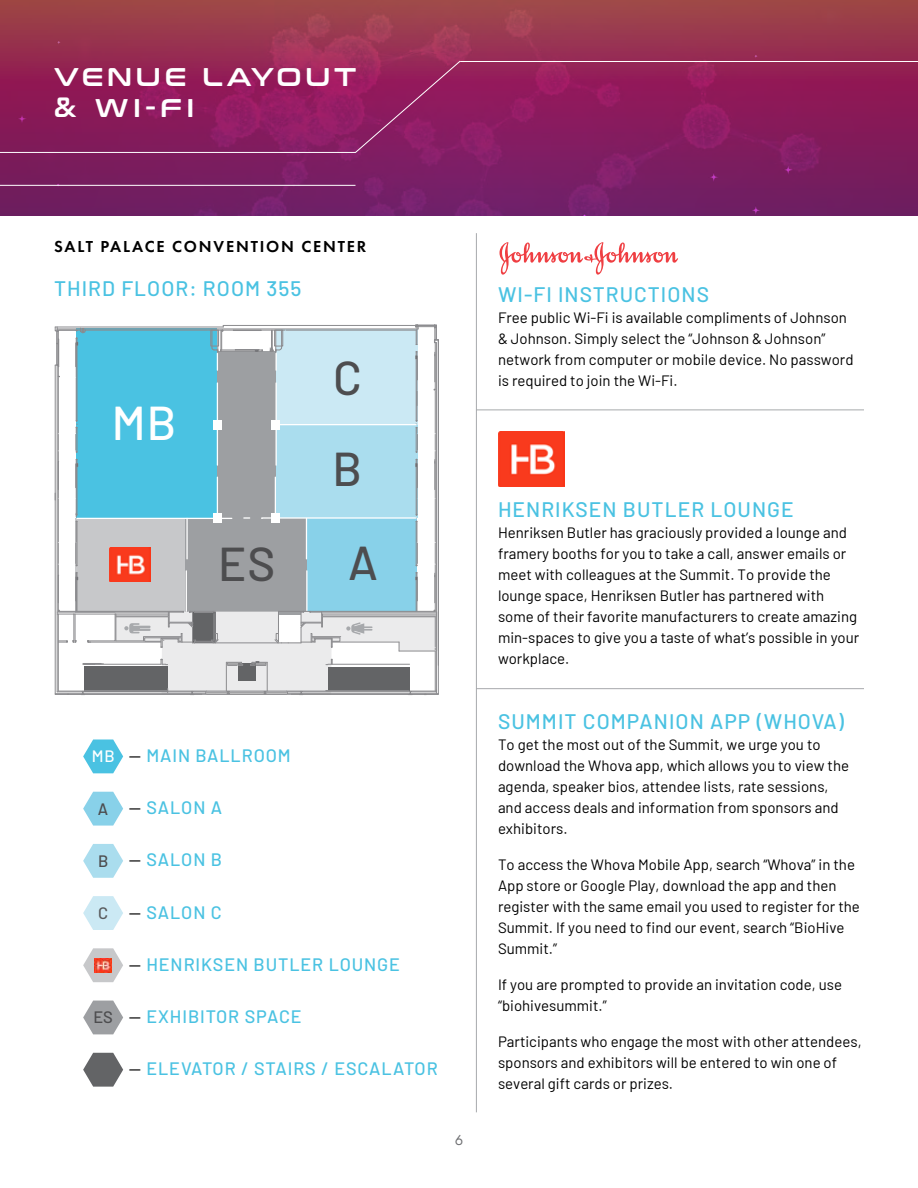
<style>
.page{position:relative;width:918px;height:1188px;background:#fff}
.page>*{position:absolute;margin:0;border:0;box-sizing:border-box;transform-origin:0 0}
.t1{font:500 47.4px "Barlow";color:#4d4d4f}
.t2{font:500 47.4px "Barlow";color:#fff}
.t3{font:25.5px/30.6px "Conthrax Sb";letter-spacing:.15em;color:#fff}
.t4{font:500 21px "Barlow";letter-spacing:.05em;color:#4ac2e2}
.t5{font:500 18px "Barlow";letter-spacing:.05em;color:#4ac2e2}
.t6{font:600 16.5px "Futura PT";letter-spacing:.11em;color:#000}
.t7{font:500 16.5px "Barlow";color:#4d4d4f}
.t8{font:500 16.5px "Barlow";color:#fff}
.t9{font:500 16.5px "Barlow";color:#58595b}
.t10{font:15px/21px "Barlow";color:#000}
.t11{font:15px "Futura PT";color:#6d6e71}
.s1{font-weight:400;color:#000}
</style>
<div class="page">
<img style="left:0;top:0;width:918px;height:216px">
<hr style="left:0;top:185px;width:356px;height:1px;background:#fff">
<svg style="left:0;top:60px;width:461px;height:93px;background:#901e5e"></svg>
<hr style="left:460px;top:61px;width:458px;height:1px;background:#fff">
<svg style="left:55px;top:324px;width:384px;height:371px;background:#a7cbd6"></svg>
<div style="left:271px;top:420px;width:8px;height:10px;background:#fff"></div>
<div style="left:271px;top:513px;width:8px;height:10px;background:#fff"></div>
<div style="left:213px;top:420px;width:8px;height:10px;background:#fff"></div>
<div style="left:213px;top:513px;width:8px;height:10px;background:#fff"></div>
<img style="left:498px;top:432px;width:66px;height:55px">
<svg style="left:500px;top:242px;width:178px;height:33px"></svg>
<hr style="left:476px;top:233px;width:1px;height:879px;background:#a7a9ac">
<hr style="left:476px;top:410px;width:388px;height:1px;background:#a7a9ac">
<hr style="left:476px;top:688px;width:388px;height:1px;background:#a7a9ac">
<img style="left:110px;top:547px;width:41px;height:35px">
<svg style="left:83px;top:740px;width:40px;height:33px"></svg>
<svg style="left:83px;top:792px;width:40px;height:34px"></svg>
<svg style="left:83px;top:844px;width:40px;height:34px"></svg>
<svg style="left:83px;top:896px;width:40px;height:34px"></svg>
<svg style="left:83px;top:1001px;width:40px;height:33px"></svg>
<svg style="left:83px;top:1053px;width:40px;height:34px"></svg>
<svg style="left:83px;top:948px;width:40px;height:34px"></svg>
<img style="left:95px;top:958px;width:17px;height:14px">
<h2 class="t3" style="left:54px;top:60px;width:304px">VENUE LAYOUT &amp; WI-FI</h2>
<p class="t6" style="left:54px;top:236px;width:314px">SALT PALACE CONVENTION CENTER</p>
<h3 class="t4" style="left:54px;top:273px;width:249px">THIRD FLOOR: ROOM 355</h3>
<h3 class="t4" style="left:498px;top:279px;width:213px">WI-FI INSTRUCTIONS</h3>
<p class="t10" style="left:498px;top:306px;width:357px">Free public Wi-Fi is available compliments of Johnson &amp; Johnson. Simply select the “Johnson &amp; Johnson” network from computer or mobile device. No password is required to join the Wi-Fi.</p>
<h1 class="t1" style="left:333px;top:343px;width:30px">C</h1>
<h1 class="t2" style="left:112px;top:389px;width:66px">MB</h1>
<h1 class="t1" style="left:333px;top:435px;width:31px">B</h1>
<h1 class="t1" style="left:218px;top:530px;width:59px">ES</h1>
<h1 class="t1" style="left:348px;top:529px;width:31px">A</h1>
<p class="t8" style="left:92px;top:744px;width:24px">MB</p>
<p class="t7" style="left:98px;top:797px;width:12px">A</p>
<p class="t7" style="left:98px;top:849px;width:12px">B</p>
<p class="t9" style="left:98px;top:901px;width:12px">C</p>
<p class="t7" style="left:93px;top:1006px;width:21px">ES</p>
<p class="t5" style="left:129px;top:742px;width:164px"><span class="s1">—</span> MAIN BALLROOM</p>
<p class="t5" style="left:129px;top:795px;width:95px"><span class="s1">—</span> SALON A</p>
<p class="t5" style="left:129px;top:847px;width:95px"><span class="s1">—</span> SALON B</p>
<p class="t5" style="left:129px;top:899px;width:95px"><span class="s1">—</span> SALON C</p>
<p class="t5" style="left:129px;top:951px;width:273px"><span class="s1">—</span> HENRIKSEN BUTLER LOUNGE</p>
<p class="t5" style="left:129px;top:1003px;width:174px"><span class="s1">—</span> EXHIBITOR SPACE</p>
<p class="t5" style="left:129px;top:1056px;width:311px"><span class="s1">—</span> ELEVATOR / STAIRS / ESCALATOR</p>
<p class="t11" style="left:455px;top:1132px;width:10px">6</p>
<h3 class="t4" style="left:498px;top:494px;width:297px">HENRIKSEN BUTLER LOUNGE</h3>
<p class="t10" style="left:498px;top:521px;width:363px">Henriksen Butler has graciously provided a lounge and framery booths for you to take a call, answer emails or meet with colleagues at the Summit. To provide the lounge space, Henriksen Butler has partnered with some of their favorite manufacturers to create amazing min-spaces to give you a taste of what’s possible in your workplace.</p>
<h3 class="t4" style="left:498px;top:706px;width:347px">SUMMIT COMPANION APP (WHOVA)</h3>
<p class="t10" style="left:498px;top:733px;width:353px">To get the most out of the Summit, we urge you to download the Whova app, which allows you to view the agenda, speaker bios, attendee lists, rate sessions, and access deals and information from sponsors and exhibitors.</p>
<p class="t10" style="left:498px;top:853px;width:363px">To access the Whova Mobile App, search “Whova” in the App store or Google Play, download the app and then register with the same email you used to register for the Summit. If you need to find our event, search “BioHive Summit.”</p>
<p class="t10" style="left:498px;top:973px;width:346px">If you are prompted to provide an invitation code, use “biohivesummit.”</p>
<p class="t10" style="left:498px;top:1030px;width:365px">Participants who engage the most with other attendees, sponsors and exhibitors will be entered to win one of several gift cards or prizes.</p>
</div>
